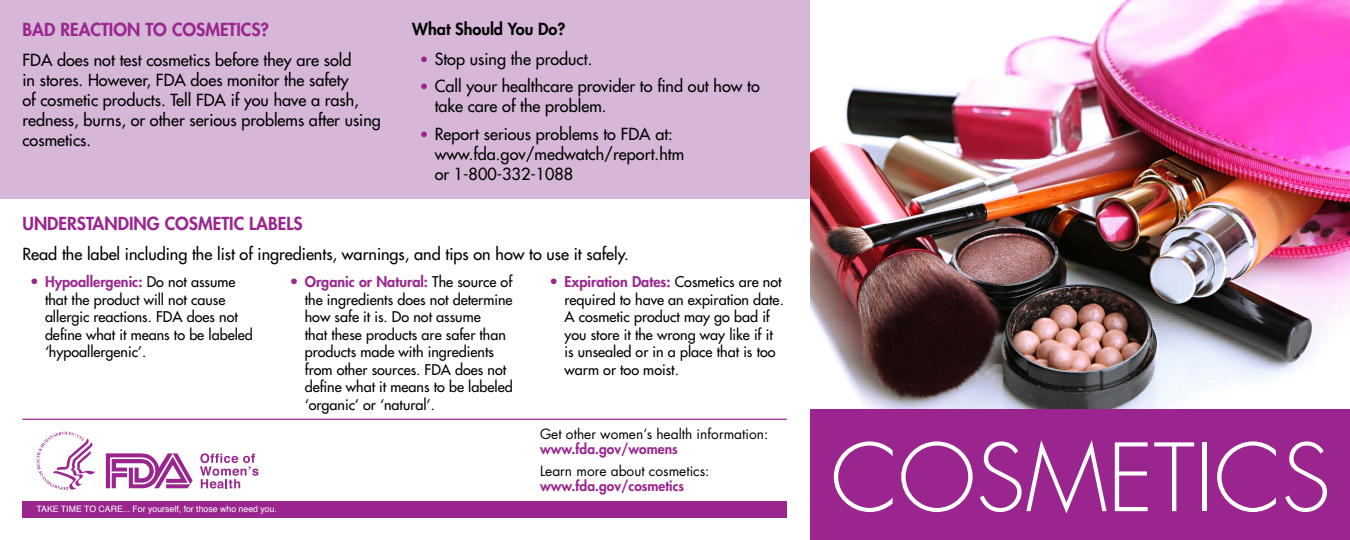
<style>
.page{position:relative;width:1350px;height:540px;background:#fff}
.page>*{position:absolute;margin:0;border:0;box-sizing:border-box;transform-origin:0 0}
.t1{font:300 91.25px "Futura";color:#fff}
.t2{font:800 17.5px "Futura";color:#9a258f}
.t3{font:16.25px/20px "Futura";color:#000}
.t4{font:800 16.25px "Futura";color:#000}
.t5{font:14.38px/17.5px "Futura";color:#000}
.LI_Title{font:800 14.38px "Futura";color:#9a258f}
.t6{font:13.75px/15px "Futura";color:#000}
.t7{font:8.75px "Helvetica";color:#fff}
.s1{font-weight:800;font-size:15px;color:#9a258f}
.s2{font-size:15px}
.s3{font-weight:400;color:#000}
.s4{font-weight:800;color:#9a258f}
</style>
<div class="page">
<img style="left:810px;top:0;width:540px;height:410px">
<div style="left:810px;top:410px;width:540px;height:130px;background:#9a258f"></div>
<div style="left:0;top:0;width:810px;height:199px;background:#d6b7d7"></div>
<div style="left:22px;top:501px;width:765px;height:17px;background:#9a258f"></div>
<hr style="left:22px;top:419px;width:765px;height:1px;background:#9a258f">
<svg style="left:106px;top:453px;width:87px;height:35px"></svg>
<svg style="left:200px;top:453px;width:59px;height:36px"></svg>
<svg style="left:36px;top:432px;width:59px;height:58px"></svg>
<h2 class="t2" style="left:22px;top:18px;width:248px">BAD REACTION TO COSMETICS?</h2>
<p class="t3" style="left:22px;top:50px;width:360px">FDA does not test cosmetics before they are sold<br>in stores. However, FDA does monitor the safety<br>of cosmetic products. Tell FDA if you have a rash, redness, burns, or other serious problems after using cosmetics.</p>
<h3 class="t4" style="left:412px;top:18px;width:155px">What Should You Do?</h3>
<p class="t3" style="left:420px;top:49px;width:174px"><span class="s1">•</span> Stop using the product.</p>
<p class="t3" style="left:420px;top:76px;width:342px"><span class="s1">•</span> Call your healthcare provider to find out how to</p>
<p class="t3" style="left:420px;top:124px;width:255px"><span class="s1">•</span> Report serious problems to FDA at:</p>
<p class="t3" style="left:435px;top:96px;width:173px">take care of the problem.</p>
<p class="t3" style="left:435px;top:144px;width:251px">www.fda.gov/medwatch/report.htm or 1-800-332-1088</p>
<h2 class="t2" style="left:22px;top:212px;width:282px">UNDERSTANDING COSMETIC LABELS</h2>
<p class="t3" style="left:22px;top:244px;width:608px">Read the label including the list of ingredients, warnings, and tips on how to use it safely.</p>
<p class="LI_Title" style="left:30px;top:273px;width:207px"><span class="s2">•</span> Hypoallergenic: <span class="s3">Do not assume</span></p>
<p class="LI_Title" style="left:290px;top:273px;width:224px"><span class="s2">•</span> Organic or Natural: <span class="s3">The source of</span></p>
<p class="LI_Title" style="left:550px;top:273px;width:234px"><span class="s2">•</span> Expiration Dates: <span class="s3">Cosmetics are not</span></p>
<p class="t5" style="left:45px;top:291px;width:209px">that the product will not cause allergic reactions. FDA does not define what it means to be labeled ‘hypoallergenic’.</p>
<p class="t5" style="left:305px;top:291px;width:209px">the ingredients does not determine how safe it is. Do not assume<br>that these products are safer than products made with ingredients from other sources. FDA does not define what it means to be labeled ‘organic’ or ‘natural’.</p>
<p class="t5" style="left:565px;top:291px;width:221px">required to have an expiration date.<br>A cosmetic product may go bad if you store it the wrong way like if it is unsealed or in a place that is too warm or too moist.</p>
<p class="t6" style="left:540px;top:427px;width:230px">Get other women’s health information: <span class="s4">www.fda.gov/womens</span></p>
<p class="t6" style="left:540px;top:463px;width:171px">Learn more about cosmetics: <span class="s4">www.fda.gov/cosmetics</span></p>
<p class="t7" style="left:36px;top:502px;width:242px">TAKE TIME TO CARE... For yourself, for those who need you.</p>
<h1 class="t1" style="left:831px;top:419px;width:502px">COSMETICS</h1>
</div>
